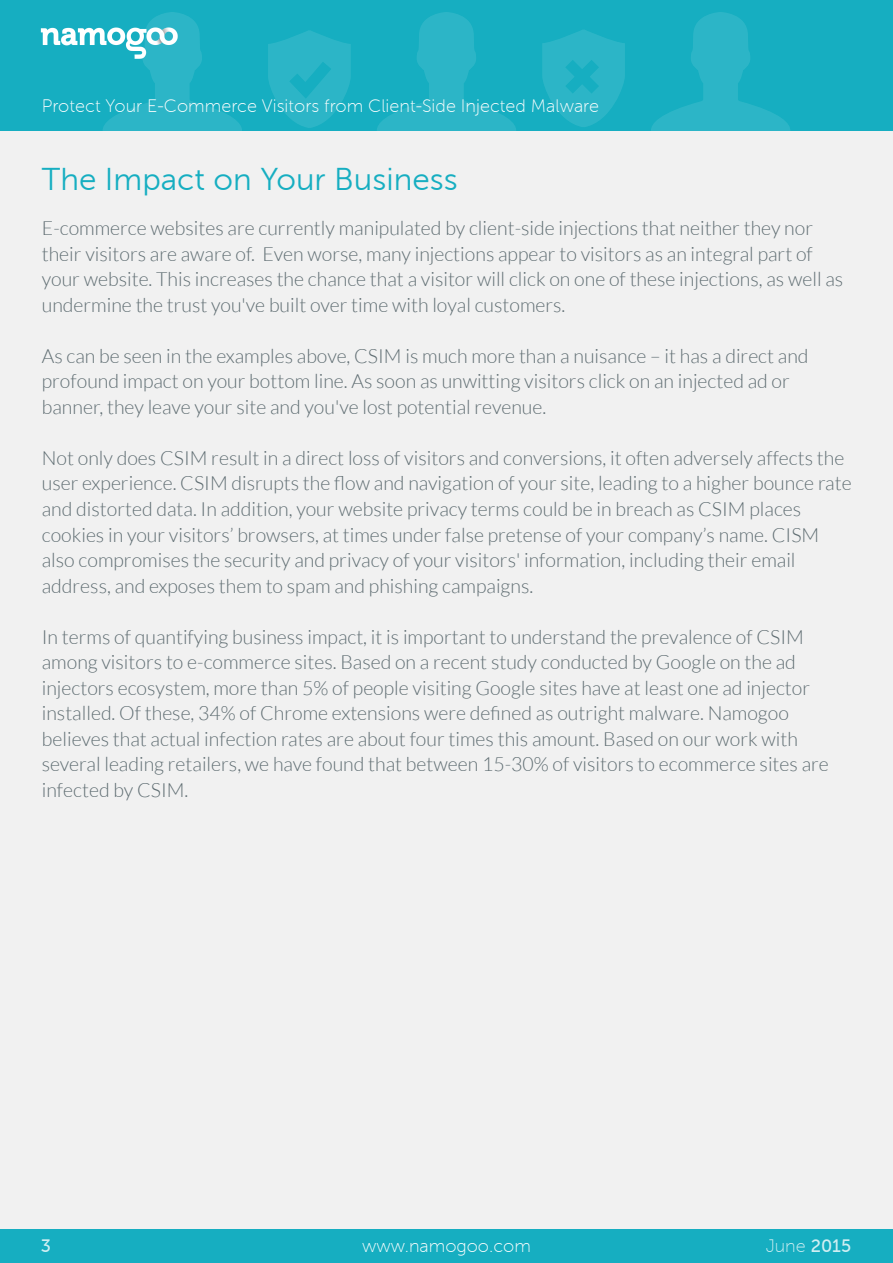
<style>
.page{position:relative;width:893px;height:1263px;background:#f1f1f1}
.page>*{position:absolute;margin:0;border:0;box-sizing:border-box;transform-origin:0 0}
.t1{font:31.5px "Museo Sans 300";color:#16aec1}
.t2{font:300 19.5px/25.5px "Lato";color:#5f6d72}
.t3{font:18px "Museo Sans 100";color:#fff}
.t4{font:18px "Museo Sans 500";color:#fff}
.s1{font-family:"Museo Sans 500"}
</style>
<div class="page">
<div style="left:0;top:0;width:893px;height:130px;background:#16aec1"></div>
<svg style="left:268px;top:30px;width:83px;height:98px"></svg>
<svg style="left:542px;top:30px;width:83px;height:97px"></svg>
<svg style="left:377px;top:12px;width:139px;height:118px"></svg>
<svg style="left:103px;top:12px;width:139px;height:118px"></svg>
<svg style="left:651px;top:12px;width:139px;height:118px"></svg>
<div style="left:0;top:1229px;width:893px;height:34px;background:#16aec1"></div>
<img style="left:41px;top:26px;width:138px;height:33px">
<p class="t3" style="left:42px;top:96px;width:559px">Protect Your E-Commerce Visitors from Client-Side Injected Malware</p>
<h1 class="t1" style="left:42px;top:162px;width:417px">The Impact on Your Business</h1>
<p class="t2" style="left:42px;top:216px;width:803px">E-commerce websites are currently manipulated by client-side injections that neither they nor their visitors are aware of. Even worse, many injections appear to visitors as an integral part of your website. This increases the chance that a visitor will click on one of these injections, as well as undermine the trust you've built over time with loyal customers.</p>
<p class="t2" style="left:42px;top:343px;width:768px">As can be seen in the examples above, CSIM is much more than a nuisance – it has a direct and profound impact on your bottom line. As soon as unwitting visitors click on an injected ad or banner, they leave your site and you've lost potential revenue.</p>
<p class="t2" style="left:42px;top:445px;width:811px">Not only does CSIM result in a direct loss of visitors and conversions, it often adversely affects the user experience. CSIM disrupts the flow and navigation of your site, leading to a higher bounce rate and distorted data. In addition, your website privacy terms could be in breach as CSIM places cookies in your visitors’ browsers, at times under false pretense of your company’s name. CISM also compromises the security and privacy of your visitors' information, including their email address, and exposes them to spam and phishing campaigns.</p>
<p class="t2" style="left:42px;top:624px;width:788px">In terms of quantifying business impact, it is important to understand the prevalence of CSIM among visitors to e-commerce sites. Based on a recent study conducted by Google on the ad injectors ecosystem, more than 5% of people visiting Google sites have at least one ad injector installed. Of these, 34% of Chrome extensions were defined as outright malware. Namogoo believes that actual infection rates are about four times this amount. Based on our work with several leading retailers, we have found that between 15-30% of visitors to ecommerce sites are infected by CSIM.</p>
<p class="t4" style="left:40px;top:1236px;width:12px">3</p>
<p class="t3" style="left:362px;top:1237px;width:170px">www.namogoo.com</p>
<p class="t3" style="left:765px;top:1237px;width:87px">June <span class="s1">2015</span></p>
</div>
